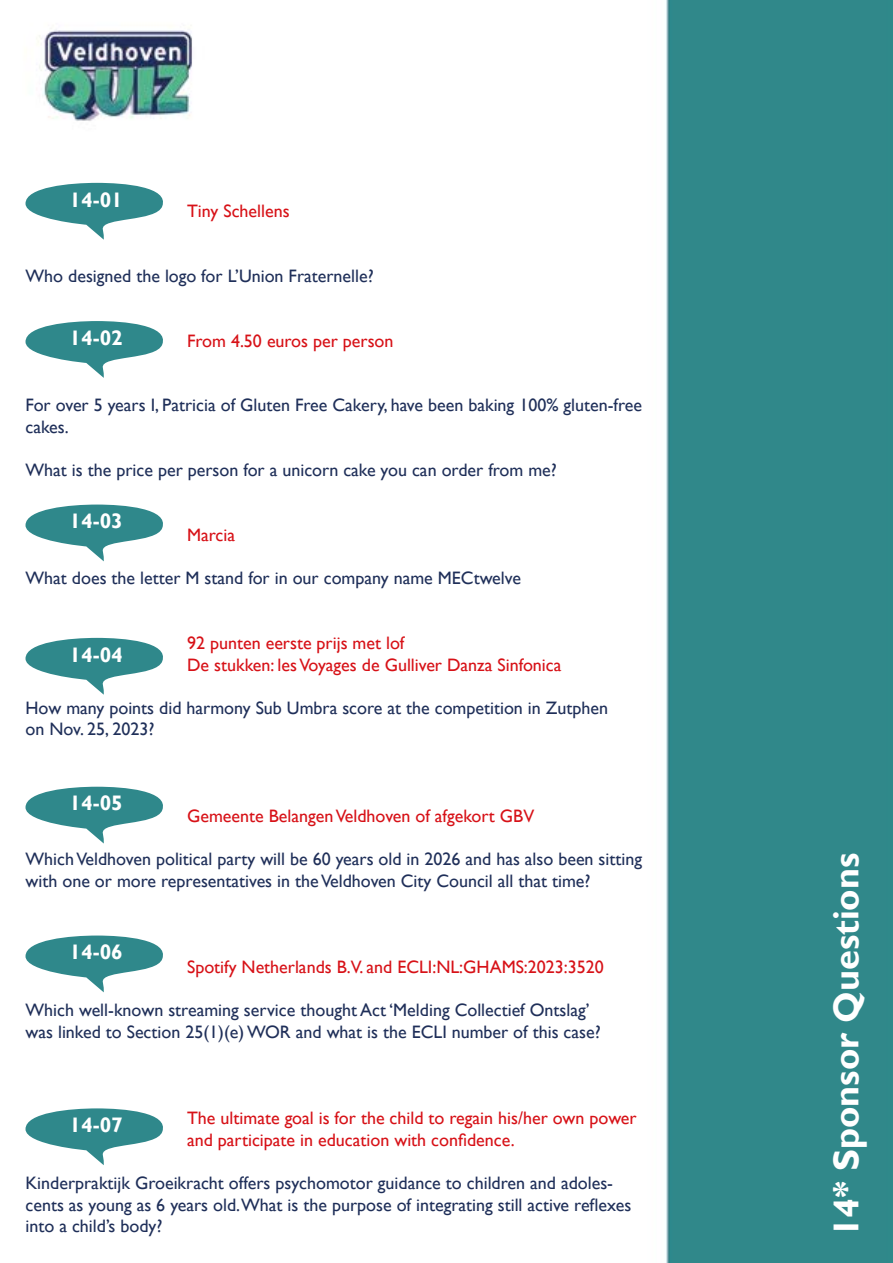
<style>
.page{position:relative;width:893px;height:1263px;background:#fff}
.page>*{position:absolute;margin:0;border:0;box-sizing:border-box;transform-origin:0 0}
.t1{font:700 36px "Gill Sans";color:#fff}
.t2{font:700 21px "Gill Sans";color:#fff}
.t3{font:18px/21.6px "Gill Sans";color:#1f2f59}
.t4{font:18px/21.6px "Gill Sans";color:#d71117}
</style>
<div class="page">
<img style="left:25px;top:0;width:868px;height:1263px">
<svg style="left:26px;top:183px;width:143px;height:57px"></svg>
<svg style="left:26px;top:321px;width:143px;height:57px"></svg>
<svg style="left:26px;top:504px;width:143px;height:57px"></svg>
<svg style="left:26px;top:638px;width:143px;height:57px"></svg>
<svg style="left:26px;top:787px;width:143px;height:56px"></svg>
<svg style="left:26px;top:935px;width:143px;height:57px"></svg>
<svg style="left:26px;top:1108px;width:143px;height:57px"></svg>
<p class="t2" style="left:69px;top:187px;width:55px">14-01</p>
<p class="t4" style="left:187px;top:200px;width:104px">Tiny Schellens</p>
<p class="t3" style="left:26px;top:265px;width:350px">Who designed the logo for L’Union Fraternelle?</p>
<p class="t2" style="left:69px;top:325px;width:55px">14-02</p>
<p class="t4" style="left:187px;top:330px;width:208px">From 4.50 euros per person</p>
<p class="t3" style="left:26px;top:395px;width:618px">For over 5 years I, Patricia of Gluten Free Cakery, have been baking 100% gluten-free cakes.</p>
<p class="t3" style="left:26px;top:460px;width:533px">What is the price per person for a unicorn cake you can order from me?</p>
<p class="t2" style="left:69px;top:508px;width:55px">14-03</p>
<p class="t4" style="left:187px;top:524px;width:49px">Marcia</p>
<p class="t3" style="left:26px;top:568px;width:497px">What does the letter M stand for in our company name MECtwelve</p>
<p class="t2" style="left:69px;top:642px;width:55px">14-04</p>
<p class="t4" style="left:187px;top:632px;width:376px">92 punten eerste prijs met lof<br>De stukken: les Voyages de Gulliver Danza Sinfonica</p>
<p class="t3" style="left:26px;top:697px;width:584px">How many points did harmony Sub Umbra score at the competition in Zutphen on Nov. 25, 2023?</p>
<p class="t2" style="left:69px;top:791px;width:55px">14-05</p>
<p class="t4" style="left:187px;top:805px;width:349px">Gemeente Belangen Veldhoven of afgekort GBV</p>
<p class="t3" style="left:26px;top:848px;width:618px">Which Veldhoven political party will be 60 years old in 2026 and has also been sitting with one or more representatives in the Veldhoven City Council all that time?</p>
<p class="t2" style="left:69px;top:939px;width:55px">14-06</p>
<p class="t4" style="left:187px;top:956px;width:418px">Spotify Netherlands B.V. and ECLI:NL:GHAMS:2023:3520</p>
<p class="t3" style="left:26px;top:1000px;width:577px">Which well-known streaming service thought Act ‘Melding Collectief Ontslag’ was linked to Section 25(1)(e) WOR and what is the ECLI number of this case?</p>
<p class="t2" style="left:69px;top:1112px;width:55px">14-07</p>
<p class="t4" style="left:187px;top:1108px;width:451px">The ultimate goal is for the child to regain his/her own power and participate in education with confidence.</p>
<p class="t3" style="left:26px;top:1172px;width:607px">Kinderpraktijk Groeikracht offers psychomotor guidance to children and adoles&shy;cents as young as 6 years old.What is the purpose of integrating still active reflexes into a child’s body?</p>
<h1 class="t1" style="left:824px;top:1237px;width:386px;rotate:-90deg">14* Sponsor Questions</h1>
</div>
